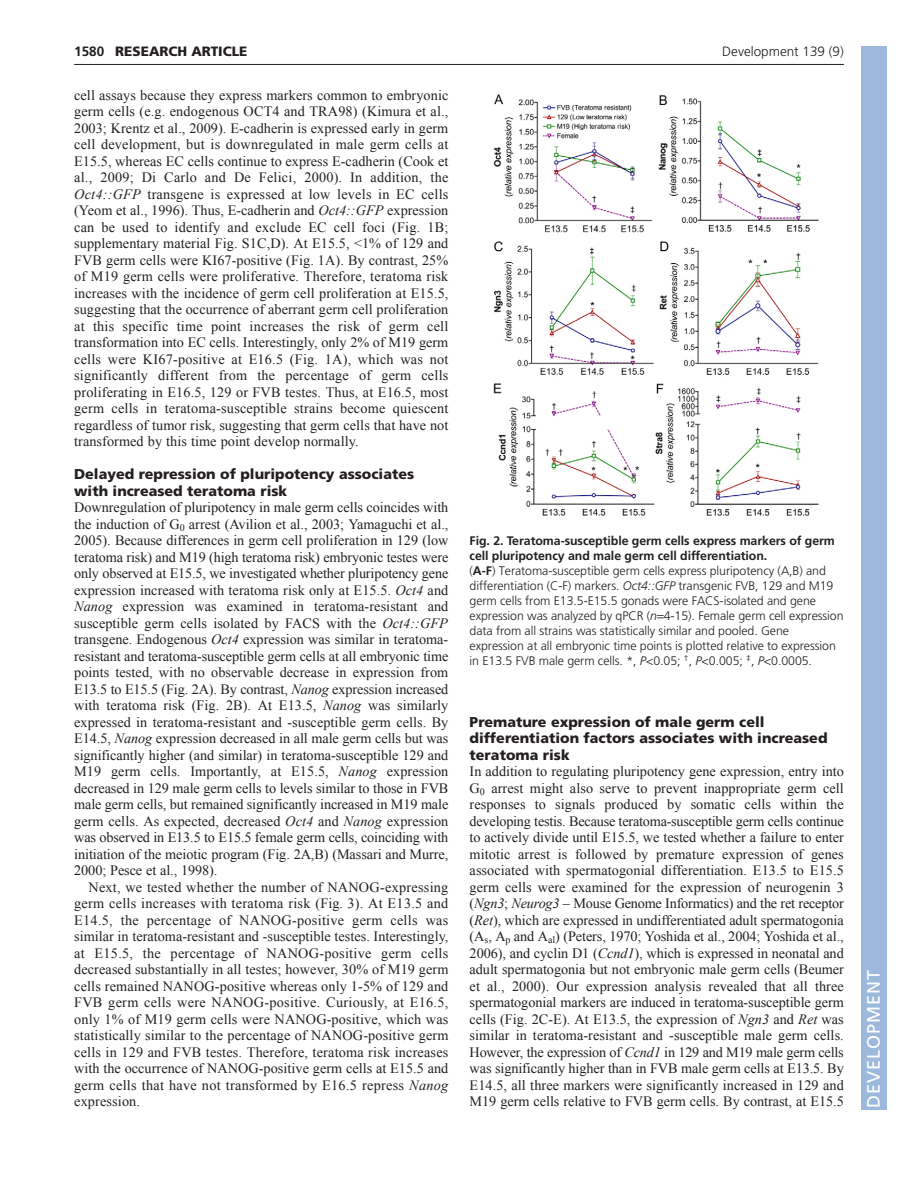
<style>
.page{position:relative;width:918px;height:1188px;background:#fff}
.page>*{position:absolute;margin:0;border:0;box-sizing:border-box;transform-origin:0 0}
.t1{font:18px "Frutiger LT Std";letter-spacing:.055em;color:#fff}
.t2{font:14.25px/16.5px "Times New Roman";letter-spacing:.005em;color:#231f20;text-align:justify}
.t3{font:900 14.25px/16.5px "Frutiger LT Std";color:#231f20}
.t4{font:300 13.5px "Frutiger LT Std";color:#231f20}
.t5{font:900 13.5px "Frutiger LT Std";color:#231f20}
.t6{font:700 13.5px "Frutiger LT Std";color:#231f20}
.t7{font:300 12.3px/15px "Frutiger LT Std";letter-spacing:-.005em;color:#231f20}
.s1{font-style:italic}
.s2{font-weight:700}
</style>
<div class="page">
<hr style="left:74px;top:64px;width:770px;height:1px;background:#231f20">
<img style="left:493px;top:94px;width:326px;height:422px">
<div style="left:861px;top:46px;width:25px;height:1064px;background:#9cb9db"></div>
<p class="t5" style="left:115px;top:46px;width:134px">RESEARCH ARTICLE</p>
<p class="t4" style="left:722px;top:46px;width:123px">Development 139 (9)</p>
<p class="t6" style="left:74px;top:46px;width:32px">1580</p>
<p class="t2" style="left:74px;top:87px;width:376px">cell assays because they express markers common to embryonic germ cells (e.g. endogenous OCT4 and TRA98) (Kimura et al., 2003; Krentz et al., 2009). E-cadherin is expressed early in germ cell development, but is downregulated in male germ cells at E15.5, whereas EC cells continue to express E-cadherin (Cook et al., 2009; Di Carlo and De Felici, 2000). In addition, the <span class="s1">Oct4::GFP</span> transgene is expressed at low levels in EC cells (Yeom et al., 1996). Thus, E-cadherin and <span class="s1">Oct4::GFP</span> expression can be used to identify and exclude EC cell foci (Fig. 1B; supplementary material Fig. S1C,D). At E15.5, &lt;1% of 129 and FVB germ cells were KI67-positive (Fig. 1A). By contrast, 25% of M19 germ cells were proliferative. Therefore, teratoma risk increases with the incidence of germ cell proliferation at E15.5, suggesting that the occurrence of aberrant germ cell proliferation at this specific time point increases the risk of germ cell transformation into EC cells. Interestingly, only 2% of M19 germ cells were KI67-positive at E16.5 (Fig. 1A), which was not significantly different from the percentage of germ cells proliferating in E16.5, 129 or FVB testes. Thus, at E16.5, most germ cells in teratoma-susceptible strains become quiescent regardless of tumor risk, suggesting that germ cells that have not transformed by this time point develop normally.</p>
<p class="t3" style="left:74px;top:467px;width:342px">Delayed repression of pluripotency associates with increased teratoma risk</p>
<p class="t2" style="left:74px;top:499px;width:376px">Downregulation of pluripotency in male germ cells coincides with the induction of G<sub>0</sub> arrest (Avilion et al., 2003; Yamaguchi et al., 2005). Because differences in germ cell proliferation in 129 (low teratoma risk) and M19 (high teratoma risk) embryonic testes were only observed at E15.5, we investigated whether pluripotency gene expression increased with teratoma risk only at E15.5. <span class="s1">Oct4</span> and <span class="s1">Nanog</span> expression was examined in teratoma-resistant and susceptible germ cells isolated by FACS with the <span class="s1">Oct4::GFP </span>transgene. Endogenous <span class="s1">Oct4</span> expression was similar in teratoma&shy;resistant and teratoma-susceptible germ cells at all embryonic time points tested, with no observable decrease in expression from E13.5 to E15.5 (Fig. 2A). By contrast, <span class="s1">Nanog</span> expression increased with teratoma risk (Fig. 2B). At E13.5, <span class="s1">Nanog</span> was similarly expressed in teratoma-resistant and -susceptible germ cells. By E14.5, <span class="s1">Nanog</span> expression decreased in all male germ cells but was significantly higher (and similar) in teratoma-susceptible 129 and M19 germ cells. Importantly, at E15.5, <span class="s1">Nanog</span> expression decreased in 129 male germ cells to levels similar to those in FVB male germ cells, but remained significantly increased in M19 male germ cells. As expected, decreased <span class="s1">Oct4</span> and <span class="s1">Nanog</span> expression was observed in E13.5 to E15.5 female germ cells, coinciding with initiation of the meiotic program (Fig. 2A,B) (Massari and Murre, 2000; Pesce et al., 1998).</p>
<p class="t2" style="left:74px;top:879px;width:376px;text-indent:14px">Next, we tested whether the number of NANOG-expressing germ cells increases with teratoma risk (Fig. 3). At E13.5 and E14.5, the percentage of NANOG-positive germ cells was similar in teratoma-resistant and -susceptible testes. Interestingly, at E15.5, the percentage of NANOG-positive germ cells decreased substantially in all testes; however, 30% of M19 germ cells remained NANOG-positive whereas only 1-5% of 129 and FVB germ cells were NANOG-positive. Curiously, at E16.5, only 1% of M19 germ cells were NANOG-positive, which was statistically similar to the percentage of NANOG-positive germ cells in 129 and FVB testes. Therefore, teratoma risk increases with the occurrence of NANOG-positive germ cells at E15.5 and germ cells that have not transformed by E16.5 repress <span class="s1">Nanog </span>expression.</p>
<p class="t7" style="left:470px;top:534px;width:376px"><span class="s2">Fig. 2. Teratoma-susceptible germ cells express markers of germ cell pluripotency and male germ cell differentiation.<br></span>(<span class="s2">A-F</span>) Teratoma-susceptible germ cells express pluripotency (A,B) and differentiation (C-F) markers. <span class="s1">Oct4::GFP</span> transgenic FVB, 129 and M19 germ cells from E13.5-E15.5 gonads were FACS-isolated and gene expression was analyzed by qPCR (<span class="s1">n</span> 4-15). Female germ cell expression data from all strains was statistically similar and pooled. Gene expression at all embryonic time points is plotted relative to expression in E13.5 FVB male germ cells. *, <span class="s1">P</span>&lt;0.05; <sup>†</sup>, <span class="s1">P</span>&lt;0.005; <sup>‡</sup>, <span class="s1">P</span>&lt;0.0005.</p>
<p class="t3" style="left:470px;top:715px;width:359px">Premature expression of male germ cell differentiation factors associates with increased teratoma risk</p>
<p class="t2" style="left:470px;top:763px;width:376px">In addition to regulating pluripotency gene expression, entry into G<sub>0</sub> arrest might also serve to prevent inappropriate germ cell responses to signals produced by somatic cells within the developing testis. Because teratoma-susceptible germ cells continue to actively divide until E15.5, we tested whether a failure to enter mitotic arrest is followed by premature expression of genes associated with spermatogonial differentiation. E13.5 to E15.5 germ cells were examined for the expression of neurogenin 3 (<span class="s1">Ngn3</span>; <span class="s1">Neurog3</span> – Mouse Genome Informatics) and the ret receptor (<span class="s1">Ret</span>), which are expressed in undifferentiated adult spermatogonia (A<sub>s</sub>, A<sub>p</sub> and A<sub>al</sub>) (Peters, 1970; Yoshida et al., 2004; Yoshida et al., 2006), and cyclin D1 (<span class="s1">Ccnd1</span>), which is expressed in neonatal and adult spermatogonia but not embryonic male germ cells (Beumer et al., 2000). Our expression analysis revealed that all three spermatogonial markers are induced in teratoma-susceptible germ cells (Fig. 2C-E). At E13.5, the expression of <span class="s1">Ngn3</span> and <span class="s1">Ret</span> was similar in teratoma-resistant and -susceptible male germ cells.<br>However, the expression of <span class="s1">Ccnd1</span> in 129 and M19 male germ cells was significantly higher than in FVB male germ cells at E13.5. By E14.5, all three markers were significantly increased in 129 and M19 germ cells relative to FVB germ cells. By contrast, at E15.5</p>
<p class="t1" style="left:863px;top:1108px;width:140px;rotate:-90deg">DEVELOPMENT</p>
</div>
